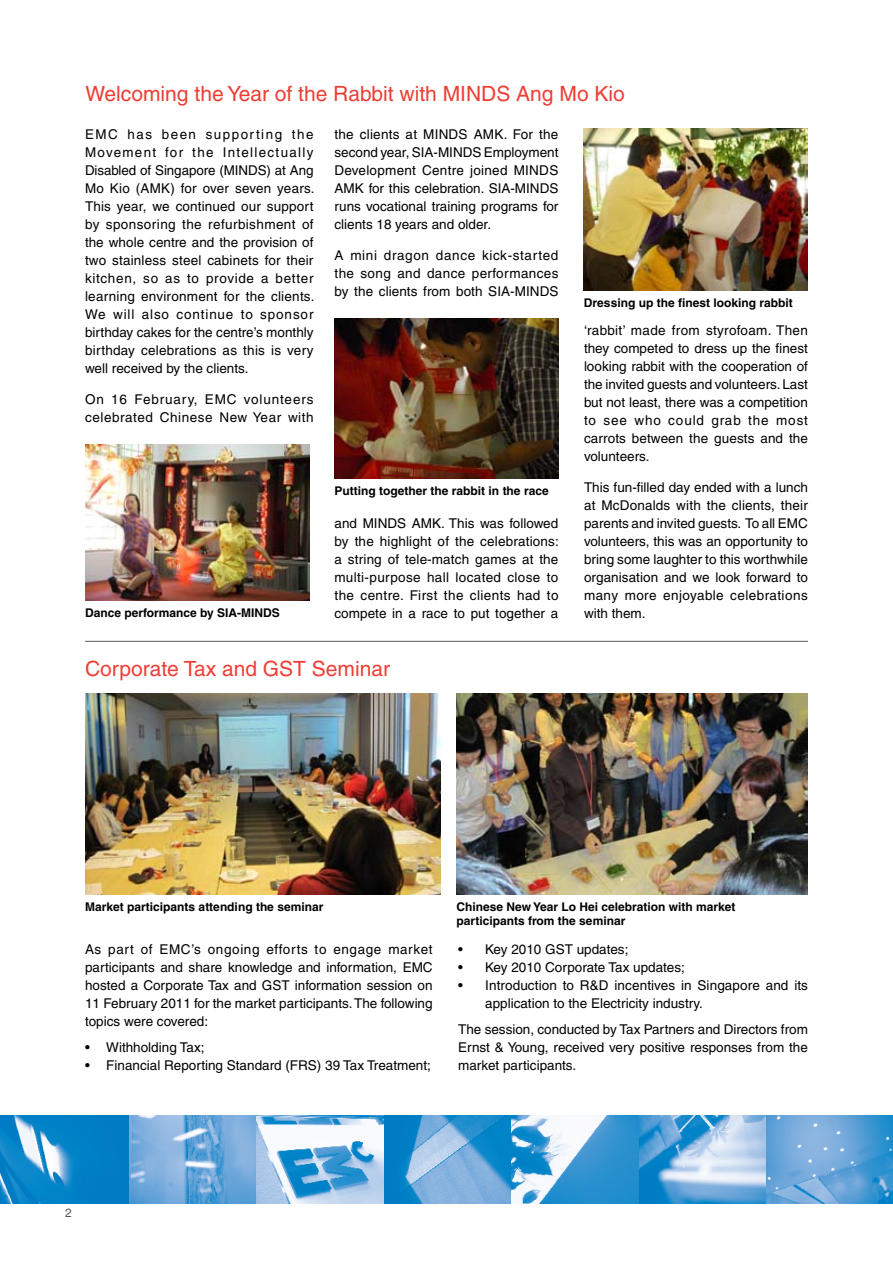
<style>
.page{position:relative;width:893px;height:1263px;background:#fff}
.page>*{position:absolute;margin:0;border:0;box-sizing:border-box;transform-origin:0 0}
.t1{font:21px "Helvetica";color:#ef3e35}
.t2{font:13.5px/18px "Helvetica";color:#000;text-align:justify}
.t3{font:13.5px/18px "Helvetica";letter-spacing:.04em;color:#000}
.t4{font:700 12px/13.5px "Helvetica";color:#000}
.t5{font:12px "Helvetica";color:#58595b}
</style>
<div class="page">
<img style="left:85px;top:444px;width:224px;height:156px">
<img style="left:85px;top:693px;width:355px;height:202px">
<img style="left:457px;top:693px;width:351px;height:202px">
<img style="left:334px;top:319px;width:224px;height:160px">
<img style="left:584px;top:129px;width:224px;height:162px">
<hr style="left:85px;top:641px;width:723px;height:1px;background:#58595b">
<img style="left:766px;top:1116px;width:127px;height:87px">
<img style="left:638px;top:1116px;width:128px;height:87px">
<img style="left:511px;top:1116px;width:127px;height:87px">
<img style="left:383px;top:1116px;width:128px;height:87px">
<img style="left:256px;top:1116px;width:127px;height:87px">
<img style="left:128px;top:1116px;width:128px;height:87px">
<img style="left:0;top:1116px;width:128px;height:87px">
<h1 class="t1" style="left:85px;top:82px;width:541px">Welcoming the Year of the Rabbit with MINDS Ang Mo Kio</h1>
<p class="t2" style="left:85px;top:125px;width:231px">EMC has been supporting the Movement for the Intellectually Disabled of Singapore (MINDS) at Ang Mo Kio (AMK) for over seven years.<br>This year, we continued our support by sponsoring the refurbishment of the whole centre and the provision of two stainless steel cabinets for their kitchen, so as to provide a better learning environment for the clients.<br>We will also continue to sponsor birthday cakes for the centre’s monthly birthday celebrations as this is very well received by the clients.</p>
<p class="t3" style="left:85px;top:390px;width:230px">On 16 February, EMC volunteers celebrated Chinese New Year with</p>
<p class="t2" style="left:334px;top:125px;width:225px">the clients at MINDS AMK. For the second year, SIA-MINDS Employment Development Centre joined MINDS AMK for this celebration. SIA-MINDS runs vocational training programs for clients 18 years and older.</p>
<p class="t2" style="left:334px;top:246px;width:226px">A mini dragon dance kick-started the song and dance performances by the clients from both SIA-MINDS</p>
<p class="t4" style="left:584px;top:296px;width:210px">Dressing up the finest looking rabbit</p>
<p class="t2" style="left:584px;top:321px;width:226px">‘rabbit’ made from styrofoam. Then they competed to dress up the finest looking rabbit with the cooperation of the invited guests and volunteers. Last but not least, there was a competition to see who could grab the most carrots between the guests and the volunteers.</p>
<p class="t2" style="left:584px;top:478px;width:226px">This fun-filled day ended with a lunch at McDonalds with the clients, their parents and invited guests. To all EMC volunteers, this was an opportunity to bring some laughter to this worthwhile organisation and we look forward to many more enjoyable celebrations with them.</p>
<p class="t4" style="left:334px;top:484px;width:216px">Putting together the rabbit in the race</p>
<p class="t2" style="left:334px;top:514px;width:226px">and MINDS AMK. This was followed by the highlight of the celebrations: a string of tele-match games at the multi-purpose hall located close to the centre. First the clients had to compete in a race to put together a</p>
<p class="t4" style="left:85px;top:605px;width:196px">Dance performance by SIA-MINDS</p>
<h1 class="t1" style="left:85px;top:657px;width:306px">Corporate Tax and GST Seminar</h1>
<p class="t4" style="left:85px;top:900px;width:240px">Market participants attending the seminar</p>
<p class="t4" style="left:457px;top:900px;width:280px">Chinese New Year Lo Hei celebration with market participants from the seminar</p>
<p class="t2" style="left:85px;top:940px;width:349px">As part of EMC’s ongoing efforts to engage market participants and share knowledge and information, EMC hosted a Corporate Tax and GST information session on 11 February 2011 for the market participants. The following topics were covered:</p>
<p class="t2" style="left:85px;top:1038px;width:121px">• Withholding Tax;</p>
<p class="t2" style="left:85px;top:1056px;width:347px">• Financial Reporting Standard (FRS) 39 Tax Treatment;</p>
<p class="t2" style="left:458px;top:940px;width:172px">• Key 2010 GST updates;</p>
<p class="t2" style="left:458px;top:958px;width:228px">• Key 2010 Corporate Tax updates;</p>
<p class="t2" style="left:485px;top:976px;width:324px;text-indent:-27px">• Introduction to R&amp;D incentives in Singapore and its application to the Electricity industry.</p>
<p class="t2" style="left:458px;top:1020px;width:351px">The session, conducted by Tax Partners and Directors from Ernst &amp; Young, received very positive responses from the market participants.</p>
<p class="t5" style="left:65px;top:1206px;width:8px">2</p>
</div>
